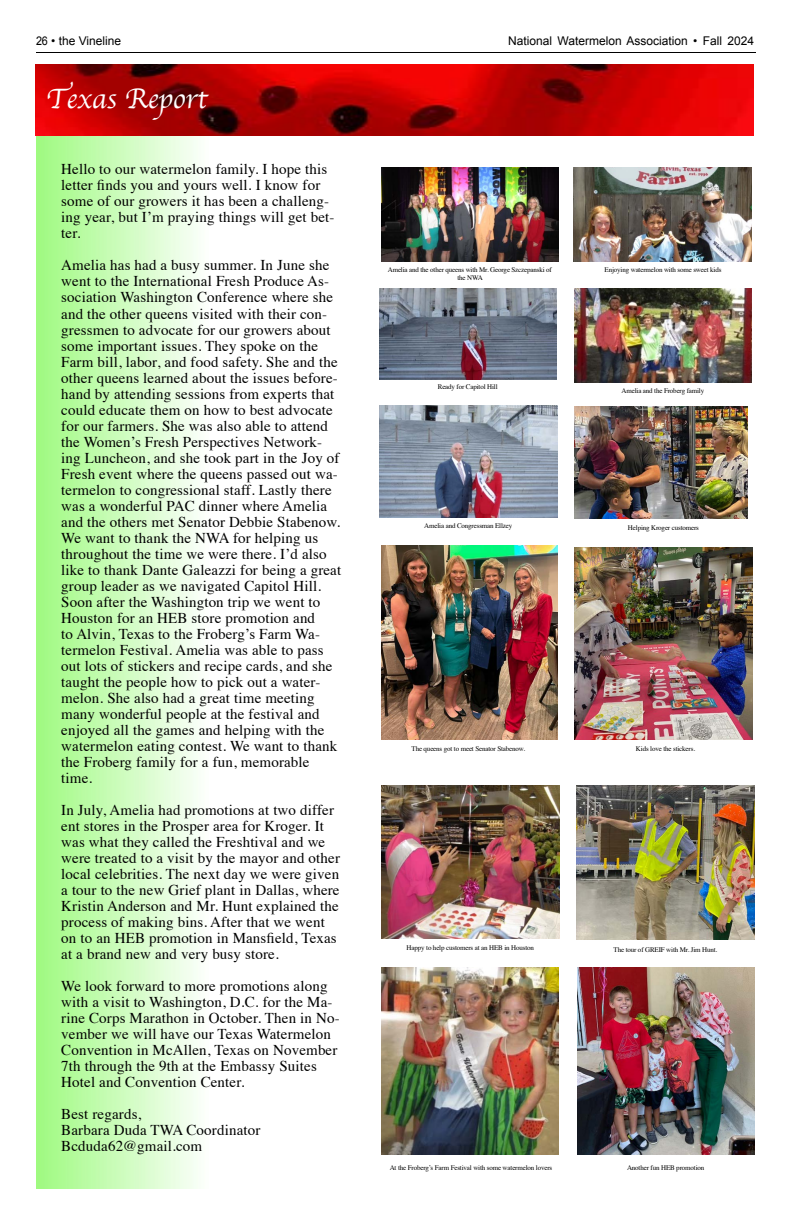
<style>
.page{position:relative;width:792px;height:1224px;background:#fff}
.page>*{position:absolute;margin:0;border:0;box-sizing:border-box;transform-origin:0 0}
.t1{font:29.3px "Apple Chancery";color:#fff}
.t2{font:15px/16px "Times";letter-spacing:.01em;color:#000}
.t3{font:12px "Arial";color:#000}
.t4{font:12px "Arial";color:#000;scale:.9 1}
.t5{font:7px/8.4px "Times";letter-spacing:-.02em;color:#000;text-align:center}
</style>
<div class="page">
<hr style="left:36px;top:52px;width:720px;height:1px;background:#000">
<img style="left:36px;top:64px;width:717px;height:72px">
<img style="left:574px;top:288px;width:178px;height:94px">
<img style="left:379px;top:288px;width:177px;height:91px">
<img style="left:575px;top:547px;width:177px;height:192px">
<img style="left:575px;top:406px;width:173px;height:113px">
<img style="left:381px;top:546px;width:176px;height:193px">
<img style="left:380px;top:405px;width:177px;height:113px">
<img style="left:577px;top:785px;width:177px;height:155px">
<img style="left:382px;top:785px;width:177px;height:154px">
<img style="left:577px;top:967px;width:177px;height:187px">
<img style="left:381px;top:967px;width:177px;height:187px">
<img style="left:573px;top:167px;width:179px;height:95px">
<img style="left:381px;top:167px;width:178px;height:95px">
<p class="t4" style="left:36px;top:33px;width:96px">26 • the Vineline</p>
<p class="t3" style="left:508px;top:33px;width:247px">National Watermelon Association • Fall 2024</p>
<h1 class="t1" style="left:46px;top:76px;width:163px">Texas Report</h1>
<p class="t2" style="left:61px;top:160px;width:275px">Hello to our watermelon family. I hope this letter finds you and yours well. I know for some of our growers it has been a challeng&shy;ing year, but I’m praying things will get bet&shy;ter.</p>
<p class="t2" style="left:61px;top:256px;width:282px">Amelia has had a busy summer. In June she went to the International Fresh Produce As&shy;sociation Washington Conference where she and the other queens visited with their con&shy;gressmen to advocate for our growers about some important issues. They spoke on the Farm bill, labor, and food safety. She and the other queens learned about the issues before&shy;hand by attending sessions from experts that could educate them on how to best advocate for our farmers. She was also able to attend the Women’s Fresh Perspectives Network&shy;ing Luncheon, and she took part in the Joy of Fresh event where the queens passed out wa&shy;termelon to congressional staff. Lastly there was a wonderful PAC dinner where Amelia and the others met Senator Debbie Stabenow.<br>We want to thank the NWA for helping us throughout the time we were there. I’d also like to thank Dante Galeazzi for being a great group leader as we navigated Capitol Hill.<br>Soon after the Washington trip we went to Houston for an HEB store promotion and<br>to Alvin, Texas to the Froberg’s Farm Wa&shy;termelon Festival. Amelia was able to pass out lots of stickers and recipe cards, and she taught the people how to pick out a water&shy;melon. She also had a great time meeting many wonderful people at the festival and enjoyed all the games and helping with the watermelon eating contest. We want to thank the Froberg family for a fun, memorable time.</p>
<p class="t2" style="left:61px;top:800px;width:280px">In July, Amelia had promotions at two differ ent stores in the Prosper area for Kroger. It was what they called the Freshtival and we were treated to a visit by the mayor and other local celebrities. The next day we were given a tour to the new Grief plant in Dallas, where Kristin Anderson and Mr. Hunt explained the process of making bins. After that we went on to an HEB promotion in Mansfield, Texas at a brand new and very busy store.</p>
<p class="t2" style="left:61px;top:976px;width:280px">We look forward to more promotions along with a visit to Washington, D.C. for the Ma&shy;rine Corps Marathon in October. Then in No&shy;vember we will have our Texas Watermelon Convention in McAllen, Texas on November 7th through the 9th at the Embassy Suites Hotel and Convention Center.</p>
<p class="t2" style="left:61px;top:1104px;width:201px">Best regards,<br>Barbara Duda TWA Coordinator<br>Bcduda62@gmail.com</p>
<p class="t5" style="left:388px;top:265px;width:166px">Amelia and the other queens with Mr. George Szczepanski of the NWA</p>
<p class="t5" style="left:605px;top:265px;width:118px">Enjoying watermelon with some sweet kids</p>
<p class="t5" style="left:438px;top:382px;width:61px">Ready for Capitol Hill</p>
<p class="t5" style="left:424px;top:520px;width:90px">Amelia and Congressman Ellzey</p>
<p class="t5" style="left:622px;top:386px;width:84px">Amelia and the Froberg family</p>
<p class="t5" style="left:628px;top:523px;width:73px">Helping Kroger customers</p>
<p class="t5" style="left:412px;top:744px;width:115px">The queens got to meet Senator Stabenow.</p>
<p class="t5" style="left:407px;top:943px;width:129px">Happy to help customers at an HEB in Houston</p>
<p class="t5" style="left:636px;top:744px;width:61px">Kids love the stickers.</p>
<p class="t5" style="left:614px;top:945px;width:105px">The tour of GREIF with Mr. Jim Hunt.</p>
<p class="t5" style="left:390px;top:1163px;width:164px">At the Froberg’s Farm Festival with some watermelon lovers</p>
<p class="t5" style="left:627px;top:1163px;width:79px">Another fun HEB promotion</p>
</div>
